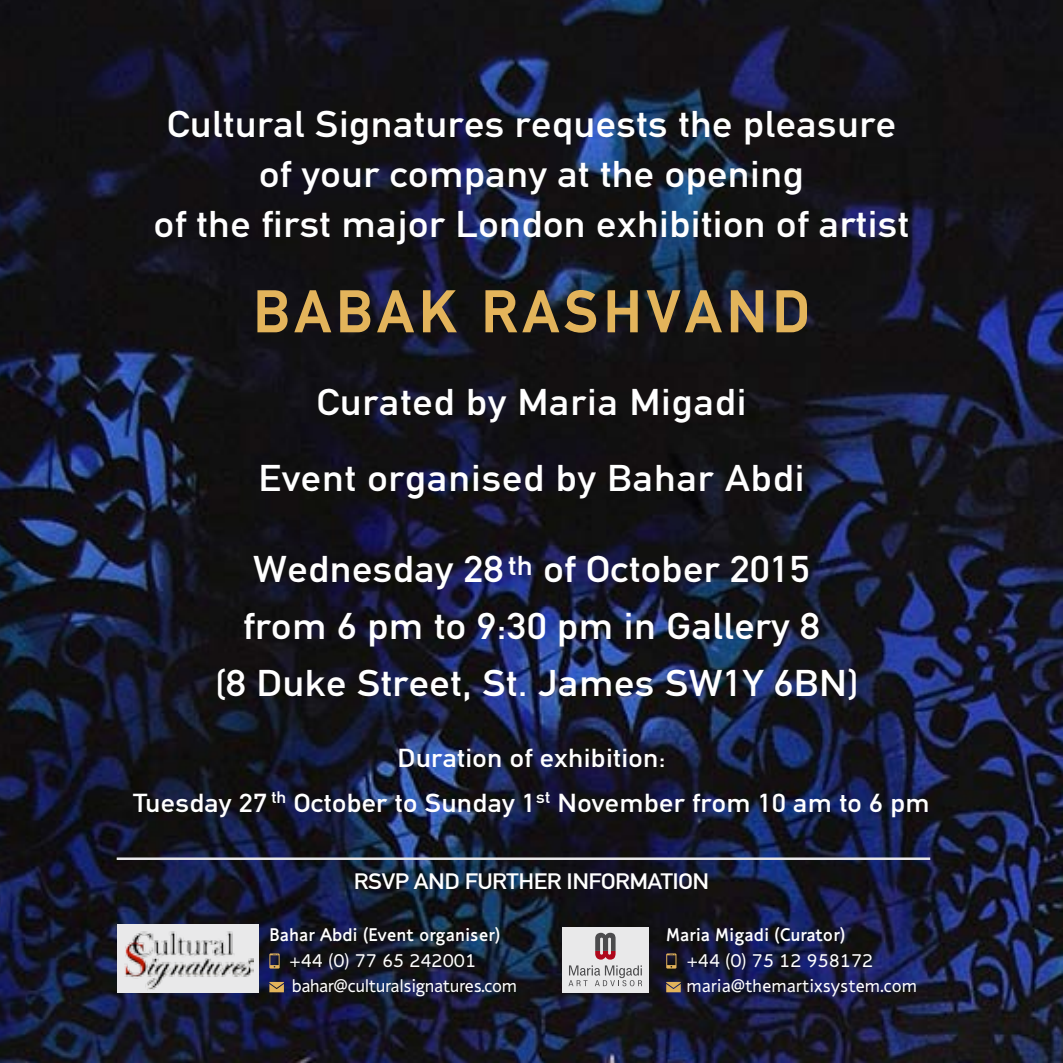
<style>
.page{position:relative;width:1063px;height:1063px;background:#fff}
.page>*{position:absolute;margin:0;border:0;box-sizing:border-box;transform-origin:0 0}
.t1{font:700 60.75px "PF Din Text";letter-spacing:.08em;color:#e3b45b}
.t2{font:500 37.5px/56.8px "PF Din Text";letter-spacing:.01em;color:#fff;text-align:center;scale:1.1 1}
.t3{font:500 26.25px/45px "PF Din Text";letter-spacing:.01em;color:#fff;text-align:center;scale:1.1 1}
.t4{font:500 22.5px "PF Din Text";letter-spacing:-.02em;color:#fff;scale:1.1 1}
.t5{font:500 18.75px "PF Textbook";color:#fff}
.t6{font:18.75px/25.8px "PF Textbook";letter-spacing:-.02em;color:#fff}
.t7{font:18.75px/25.8px "PF Textbook";color:#fff}
</style>
<div class="page">
<img style="left:0;top:0;width:1063px;height:1063px">
<svg style="left:269px;top:982px;width:15px;height:10px"></svg>
<svg style="left:269px;top:953px;width:11px;height:16px"></svg>
<svg style="left:666px;top:982px;width:15px;height:10px"></svg>
<svg style="left:666px;top:953px;width:10px;height:16px"></svg>
<div style="left:117px;top:925px;width:141px;height:68px;background:#e9e9ea"></div>
<img style="left:125px;top:931px;width:128px;height:59px">
<hr style="left:117px;top:857px;width:813px;height:3px;background:#e9e9ea">
<div style="left:563px;top:927px;width:86px;height:65px;background:#e9e9ea"></div>
<svg style="left:569px;top:933px;width:73px;height:53px"></svg>
<p class="t2" style="left:154px;top:99px;width:688px;line-height:50px">Cultural Signatures requests the pleasure of your company at the opening<br>of the first major London exhibition of artist</p>
<h1 class="t1" style="left:253px;top:276px;width:558px">BABAK RASHVAND</h1>
<p class="t2" style="left:259px;top:364px;width:498px;line-height:76.8px">Curated by Maria Migadi<br>Event organised by Bahar Abdi</p>
<p class="t2" style="left:214px;top:541px;width:587px">Wednesday 28 <sup>th</sup> of October 2015 from 6 pm to 9:30 pm in Gallery 8<br>(8 Duke Street, St. James SW1Y 6BN)</p>
<p class="t3" style="left:133px;top:736px;width:726px">Duration of exhibition:<br>Tuesday 27 <sup>th</sup> October to Sunday 1<sup>st</sup> November from 10 am to 6 pm</p>
<p class="t4" style="left:354px;top:869px;width:70px">RSVP and</p>
<p class="t4" style="left:465px;top:869px;width:138px">further informat</p>
<p class="t4" style="left:673px;top:869px;width:19px">ion</p>
<p class="t5" style="left:269px;top:924px;width:233px">Bahar Abdi (Event organiser)</p>
<p class="t6" style="left:290px;top:948px;width:229px">+44 (0) 77 65 242001 bahar@culturalsignatures.com</p>
<p class="t5" style="left:666px;top:924px;width:181px">Maria Migadi (Curator)</p>
<p class="t7" style="left:686px;top:948px;width:232px">+44 (0) 75 12 958172 maria@themartixsystem.com</p>
</div>
